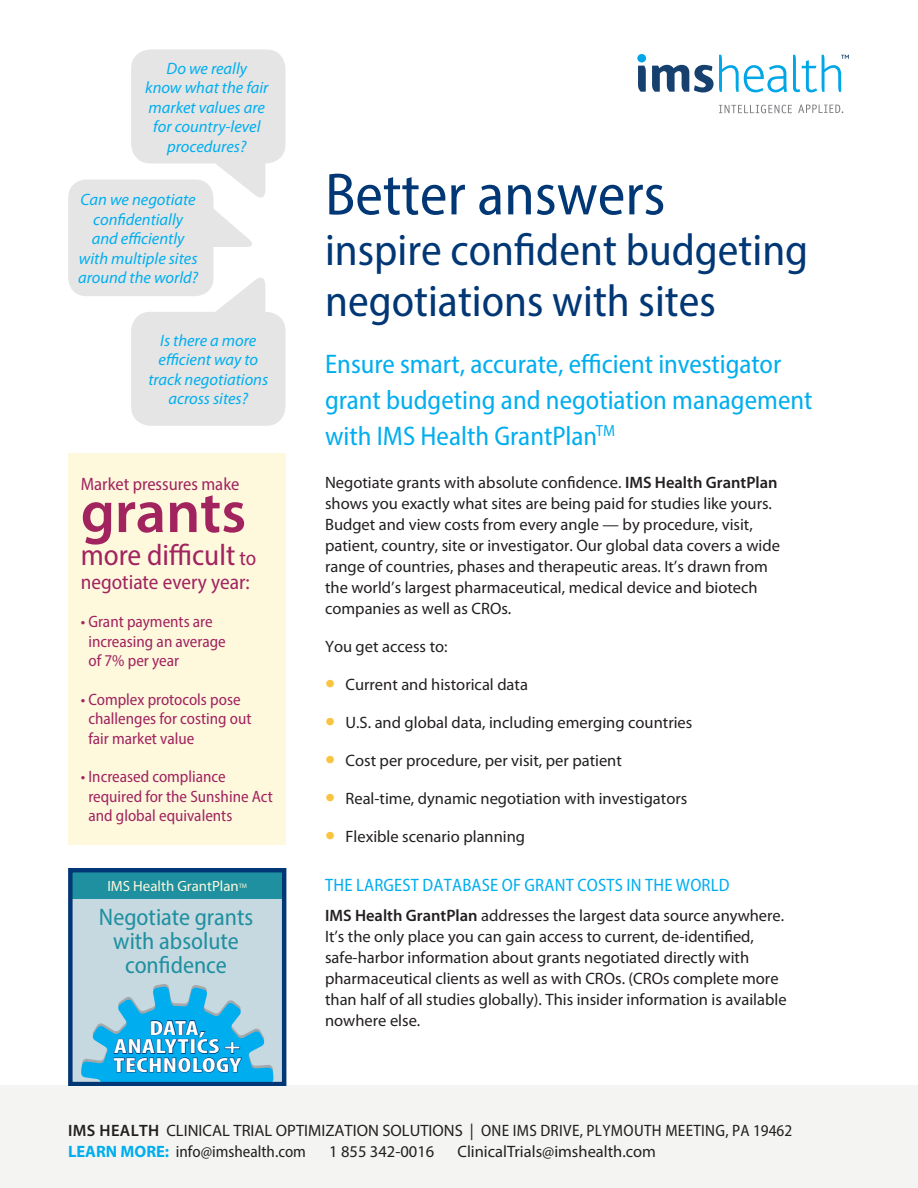
<style>
.page{position:relative;width:918px;height:1188px;background:#fff}
.page>*{position:absolute;margin:0;border:0;box-sizing:border-box;transform-origin:0 0}
.t1{font:semi-condensed 60px "Myriad Pro";color:#013775}
.t2{font:600 60px "Myriad Pro";color:#a1245f}
.t3{font:semi-condensed 45px/51px "Myriad Pro";color:#013775}
.t4{font:semi-condensed 30px "Myriad Pro";color:#a1245f}
.t5{font:semi-condensed 27px/36px "Myriad Pro";color:#00aeef}
.t6{font:semi-condensed 24px/24px "Myriad Pro";color:#1f90a0;text-align:center}
.t7{font:semi-condensed 21px "Myriad Pro";color:#a1245f}
.t8{font:700 condensed 20.55px/18.8px "Myriad Pro";letter-spacing:.02em;color:#fff;text-align:center;scale:1.35 1}
.t9{font:semi-condensed 18px "Myriad Pro";letter-spacing:.01em;color:#00aeef}
.t10{font:semi-condensed 18px "Myriad Pro";color:#a1245f}
.t11{font:16.5px/21px "Myriad Pro";color:#231f20}
.t12{font:italic 16.5px/19.5px "Myriad Pro";color:#00aeef;text-align:center}
.t13{font:semi-condensed 16.5px/19.5px "Myriad Pro";color:#a1245f}
.t14{font:semi-condensed 16.5px "Myriad Pro";color:#231f20}
.t15{font:14.85px "Myriad Pro";color:#fef8dd}
.t16{font:6.45px "Myriad Pro";color:#fef8dd}
.s1{font-size:21px}
.s2{font-weight:600}
.s3{font-size:36px;color:#fac340}
.s4{font-stretch:semi-condensed}
.s5{font-weight:700;font-stretch:normal;color:#00aeef}
</style>
<div class="page">
<div style="left:0;top:1085px;width:918px;height:103px;background:#f4f5f3"></div>
<svg style="left:719px;top:105px;width:73px;height:8px"></svg>
<svg style="left:798px;top:105px;width:45px;height:8px"></svg>
<div style="left:637px;top:54px;width:9px;height:8px;background:#00a6e5;border-radius:50%"></div>
<svg style="left:638px;top:66px;width:8px;height:26px"></svg>
<svg style="left:652px;top:55px;width:135px;height:37px"></svg>
<svg style="left:793px;top:55px;width:56px;height:37px"></svg>
<div style="left:68px;top:453px;width:218px;height:392px;background:#fef8dd"></div>
<div style="left:131px;top:49px;width:155px;height:114px;background:#e5e5e5;border-radius:20px"></div>
<div style="left:68px;top:179px;width:145px;height:117px;background:#e5e5e5;border-radius:18px"></div>
<svg style="left:202px;top:163px;width:65px;height:84px"></svg>
<div style="left:131px;top:312px;width:155px;height:114px;background:#e5e5e5;border-radius:20px"></div>
<svg style="left:207px;top:272px;width:59px;height:40px"></svg>
<div style="left:70px;top:870px;width:214px;height:214px;background:#c6d8e0"></div>
<div style="left:70px;top:872px;width:214px;height:27px;background:#1f90a0"></div>
<svg style="left:81px;top:984px;width:193px;height:96px"></svg>
<div style="left:68px;top:868px;width:218px;height:217px;border:4px solid #013775"></div>
<p class="t12" style="left:145px;top:58px;width:125px">Do we really<br>know what the fair market values are for country-level procedures?</p>
<p class="t12" style="left:78px;top:189px;width:122px">Can we negotiate confidentially<br>and efficiently with multiple sites around the world?</p>
<p class="t12" style="left:148px;top:330px;width:121px">Is there a more efficient way to track negotiations across sites?</p>
<p class="t10" style="left:81px;top:473px;width:160px">Market pressures make</p>
<h1 class="t2" style="left:81px;top:474px;width:167px">grants</h1>
<h3 class="t4" style="left:81px;top:536px;width:177px">more difficult <span class="s1">to</span></h3>
<p class="t7" style="left:81px;top:569px;width:171px">negotiate every year:</p>
<p class="t13" style="left:88px;top:612px;width:139px;text-indent:-8px">• Grant payments are increasing an average of 7% per year</p>
<p class="t13" style="left:88px;top:689px;width:165px;text-indent:-8px">• Complex protocols pose challenges for costing out fair market value</p>
<p class="t13" style="left:88px;top:767px;width:186px;text-indent:-8px">• Increased compliance required for the Sunshine Act and global equivalents</p>
<p class="t15" style="left:107px;top:877px;width:133px">IMS Health GrantPlan</p>
<p class="t16" style="left:239px;top:882px;width:10px">TM</p>
<h3 class="t6" style="left:99px;top:905px;width:156px">Negotiate grants with absolute confidence</h3>
<p class="t8" style="left:114px;top:1018px;width:96px">DATA,<br>ANALYTICS +<br>TECHNOLOGY</p>
<h1 class="t1" style="left:325px;top:158px;width:342px">Better answers</h1>
<h2 class="t3" style="left:325px;top:224px;width:485px">inspire confident budgeting negotiations with sites</h2>
<h3 class="t5" style="left:325px;top:345px;width:489px">Ensure smart, accurate, efficient investigator grant budgeting and negotiation management with IMS Health GrantPlan<sup>TM</sup></h3>
<p class="t11" style="left:325px;top:471px;width:456px">Negotiate grants with absolute confidence. <span class="s2">IMS Health GrantPlan </span>shows you exactly what sites are being paid for studies like yours.<br>Budget and view costs from every angle — by procedure, visit, patient, country, site or investigator. Our global data covers a wide range of countries, phases and therapeutic areas. It’s drawn from the world’s largest pharmaceutical, medical device and biotech companies as well as CROs.</p>
<p class="t11" style="left:325px;top:635px;width:124px">You get access to:</p>
<p class="t11" style="left:325px;top:673px;width:204px"><span class="s3">•</span> Current and historical data</p>
<p class="t11" style="left:325px;top:711px;width:369px"><span class="s3">•</span> U.S. and global data, including emerging countries</p>
<p class="t11" style="left:325px;top:749px;width:298px"><span class="s3">•</span> Cost per procedure, per visit, per patient</p>
<p class="t11" style="left:325px;top:787px;width:364px"><span class="s3">•</span> Real-time, dynamic negotiation with investigators</p>
<p class="t11" style="left:325px;top:825px;width:202px"><span class="s3">•</span> Flexible scenario planning</p>
<p class="t9" style="left:325px;top:874px;width:406px">The largest database of grant costs in the world</p>
<p class="t11" style="left:325px;top:905px;width:463px"><span class="s2">IMS Health GrantPlan</span> addresses the largest data source anywhere.<br>It’s the only place you can gain access to current, de-identified, safe-harbor information about grants negotiated directly with pharmaceutical clients as well as with CROs. (CROs complete more than half of all studies globally). This insider information is available nowhere else.</p>
<p class="t11" style="left:68px;top:1120px;width:618px"><span class="s2">IMS HEALTH</span> CLINICAL TRIAL OPTIMIZATION SOLUTIONS | <span class="s4">ONE IMS DRIVE, PLYMOUTH Meetin</span></p>
<p class="t14" style="left:716px;top:1121px;width:78px">g, PA 19462</p>
<p class="t14" style="left:68px;top:1142px;width:239px"><span class="s5">LEARN MORE:</span> info@imshealth.com</p>
<p class="t11" style="left:329px;top:1141px;width:107px">1 855 342-0016</p>
<p class="t11" style="left:457px;top:1141px;width:200px">ClinicalTrials@imshealth.com</p>
</div>
